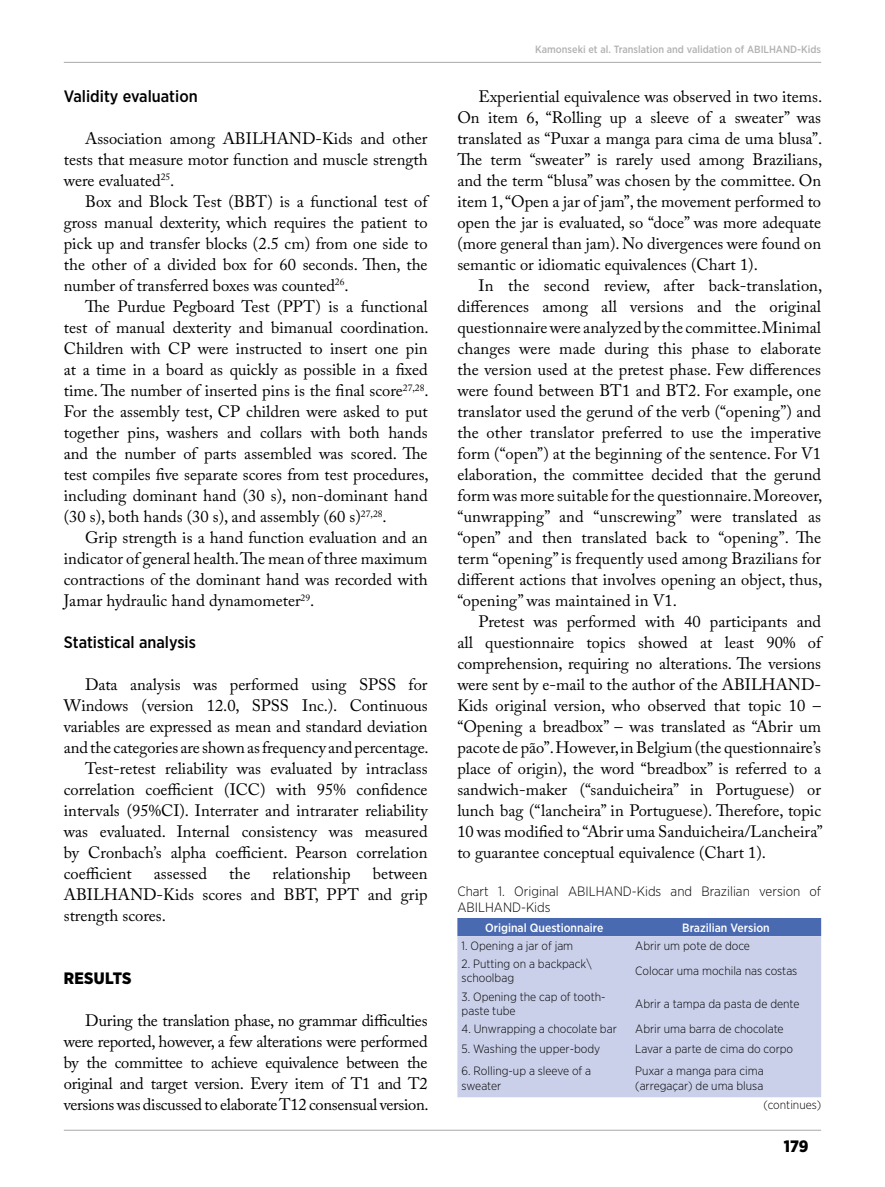
<style>
.page{position:relative;width:885px;height:1187px;background:#fff}
.page>*{position:absolute;margin:0;border:0;box-sizing:border-box;transform-origin:0 0}
.t1{font:16.5px/21px "Adobe Caslon Pro";color:#000;text-align:justify}
.t2{font:500 16.5px "Gotham Narrow";color:#000}
.t3{font:900 16.5px "Gotham Narrow";letter-spacing:.015em;color:#000}
.t4{font:300 13.5px/16.2px "Gotham Narrow";color:#000}
.t5{font:300 12px/14.4px "Gotham Narrow";color:#000}
.t6{font:500 12px "Gotham Narrow";color:#fff}
.t7{font:500 10.5px "Gotham Narrow";color:#b3b2b2}
</style>
<div class="page">
<hr style="left:64px;top:62px;width:757px;height:1px;background:#b3b2b2">
<hr style="left:64px;top:1129px;width:757px;height:1px;background:#b3b2b2">
<div style="left:457px;top:918px;width:364px;height:18px;background:#496ab1"></div>
<div style="left:457px;top:936px;width:364px;height:161px;background:#cbd0ea"></div>
<p class="t2" style="left:64px;top:86px;width:135px">Validity evaluation</p>
<p class="t1" style="left:64px;top:128px;width:365px;text-indent:21px">Association among ABILHAND-Kids and other tests that measure motor function and muscle strength were evaluated<sup>25</sup>.</p>
<p class="t1" style="left:64px;top:191px;width:365px;text-indent:21px">Box and Block Test (BBT) is a functional test of gross manual dexterity, which requires the patient to pick up and transfer blocks (2.5 cm) from one side to the other of a divided box for 60 seconds. Then, the number of transferred boxes was counted<sup>26</sup>.</p>
<p class="t1" style="left:64px;top:296px;width:366px;text-indent:21px">The Purdue Pegboard Test (PPT) is a functional test of manual dexterity and bimanual coordination.<br>Children with CP were instructed to insert one pin at a time in a board as quickly as possible in a fixed time. The number of inserted pins is the final score<sup>27,28</sup>.<br>For the assembly test, CP children were asked to put together pins, washers and collars with both hands and the number of parts assembled was scored. The test compiles five separate scores from test procedures, including dominant hand (30 s), non-dominant hand (30 s), both hands (30 s), and assembly (60 s)<sup>27,28</sup>.</p>
<p class="t1" style="left:64px;top:527px;width:365px;text-indent:21px">Grip strength is a hand function evaluation and an indicator of general health. The mean of three maximum contractions of the dominant hand was recorded with Jamar hydraulic hand dynamometer<sup>29</sup>.</p>
<p class="t2" style="left:64px;top:632px;width:134px">Statistical analysis</p>
<p class="t1" style="left:85px;top:674px;width:344px">Data analysis was performed using SPSS for</p>
<p class="t1" style="left:64px;top:695px;width:365px">Windows (version 12.0, SPSS Inc.). Continuous</p>
<p class="t1" style="left:64px;top:716px;width:365px">variables are expressed as mean and standard deviation</p>
<p class="t1" style="left:64px;top:737px;width:366px">and the categories are shown as frequency and percentage.</p>
<p class="t1" style="left:85px;top:758px;width:344px">Test-retest reliability was evaluated by intraclass</p>
<p class="t1" style="left:64px;top:779px;width:365px">correlation coefficient (ICC) with 95% confidence</p>
<p class="t1" style="left:64px;top:800px;width:365px">intervals (95%CI). Interrater and intrarater reliability</p>
<p class="t1" style="left:64px;top:821px;width:365px">was evaluated. Internal consistency was measured</p>
<p class="t1" style="left:64px;top:842px;width:365px">by Cronbach’s alpha coefficient. Pearson correlation</p>
<p class="t1" style="left:64px;top:863px;width:69px">coefficient</p>
<p class="t1" style="left:154px;top:863px;width:55px">assessed</p>
<p class="t1" style="left:229px;top:863px;width:23px">the</p>
<p class="t1" style="left:272px;top:863px;width:79px">relationship</p>
<p class="t1" style="left:64px;top:863px;width:365px;text-indent:309px">between ABILHAND-Kids scores and BBT, PPT and grip strength scores.</p>
<p class="t3" style="left:64px;top:967px;width:69px">RESULTS</p>
<p class="t1" style="left:64px;top:1010px;width:366px;text-indent:21px">During the translation phase, no grammar difficulties were reported, however, a few alterations were performed by the committee to achieve equivalence between the original and target version. Every item of T1 and T2 versions was discussed to elaborate T12 consensual version.</p>
<p class="t7" style="left:535px;top:42px;width:287px">Kamonseki et al. Translation and validation of ABILHAND-Kids</p>
<p class="t1" style="left:457px;top:86px;width:366px;text-indent:21px">Experiential equivalence was observed in two items.<br>On item 6, “Rolling up a sleeve of a sweater” was translated as “Puxar a manga para cima de uma blusa”.<br>The term “sweater” is rarely used among Brazilians, and the term “blusa” was chosen by the committee. On item 1, “Open a jar of jam”, the movement performed to open the jar is evaluated, so “doce” was more adequate (more general than jam). No divergences were found on semantic or idiomatic equivalences (Chart 1).</p>
<p class="t1" style="left:457px;top:275px;width:366px;text-indent:21px">In the second review, after back-translation, differences among all versions and the original questionnaire were analyzed by the committee. Minimal changes were made during this phase to elaborate the version used at the pretest phase. Few differences were found between BT1 and BT2. For example, one translator used the gerund of the verb (“opening”) and the other translator preferred to use the imperative form (“open”) at the beginning of the sentence. For V1 elaboration, the committee decided that the gerund form was more suitable for the questionnaire. Moreover, “unwrapping” and “unscrewing” were translated as “open” and then translated back to “opening”. The term “opening” is frequently used among Brazilians for different actions that involves opening an object, thus, “opening” was maintained in V1.</p>
<p class="t1" style="left:457px;top:611px;width:367px;text-indent:21px">Pretest was performed with 40 participants and all questionnaire topics showed at least 90% of comprehension, requiring no alterations. The versions were sent by e-mail to the author of the ABILHAND-Kids original version, who observed that topic 10 – “Opening a breadbox” – was translated as “Abrir um pacote de pão”. However, in Belgium (the questionnaire’s place of origin), the word “breadbox” is referred to a sandwich-maker (“sanduicheira” in Portuguese) or lunch bag (“lancheira” in Portuguese). Therefore, topic 10 was modified to “Abrir uma Sanduicheira/Lancheira” to guarantee conceptual equivalence (Chart 1).</p>
<p class="t4" style="left:457px;top:882px;width:365px">Chart 1. Original ABILHAND-Kids and Brazilian version of<br>ABILHAND-Kids</p>
<p class="t6" style="left:485px;top:919px;width:120px">Original Questionnaire</p>
<p class="t6" style="left:682px;top:919px;width:89px">Brazilian Version</p>
<p class="t5" style="left:461px;top:938px;width:113px">1. Opening a jar of jam</p>
<p class="t5" style="left:635px;top:938px;width:116px">Abrir um pote de doce</p>
<p class="t5" style="left:461px;top:956px;width:131px">2. Putting on a backpack\ schoolbag</p>
<p class="t5" style="left:635px;top:963px;width:164px">Colocar uma mochila nas costas</p>
<p class="t5" style="left:461px;top:988px;width:145px">3. Opening the cap of tooth&shy;paste tube</p>
<p class="t5" style="left:635px;top:996px;width:166px">Abrir a tampa da pasta de dente</p>
<p class="t5" style="left:461px;top:1021px;width:157px">4. Unwrapping a chocolate bar</p>
<p class="t5" style="left:635px;top:1021px;width:150px">Abrir uma barra de chocolate</p>
<p class="t5" style="left:461px;top:1040px;width:140px">5. Washing the upper-body</p>
<p class="t5" style="left:635px;top:1040px;width:159px">Lavar a parte de cima do corpo</p>
<p class="t5" style="left:461px;top:1063px;width:131px">6. Rolling-up a sleeve of a sweater</p>
<p class="t5" style="left:635px;top:1063px;width:130px">Puxar a manga para cima (arregaçar) de uma blusa</p>
<p class="t5" style="left:763px;top:1097px;width:59px">(continues)</p>
<p class="t3" style="left:783px;top:1135px;width:26px">179</p>
</div>
